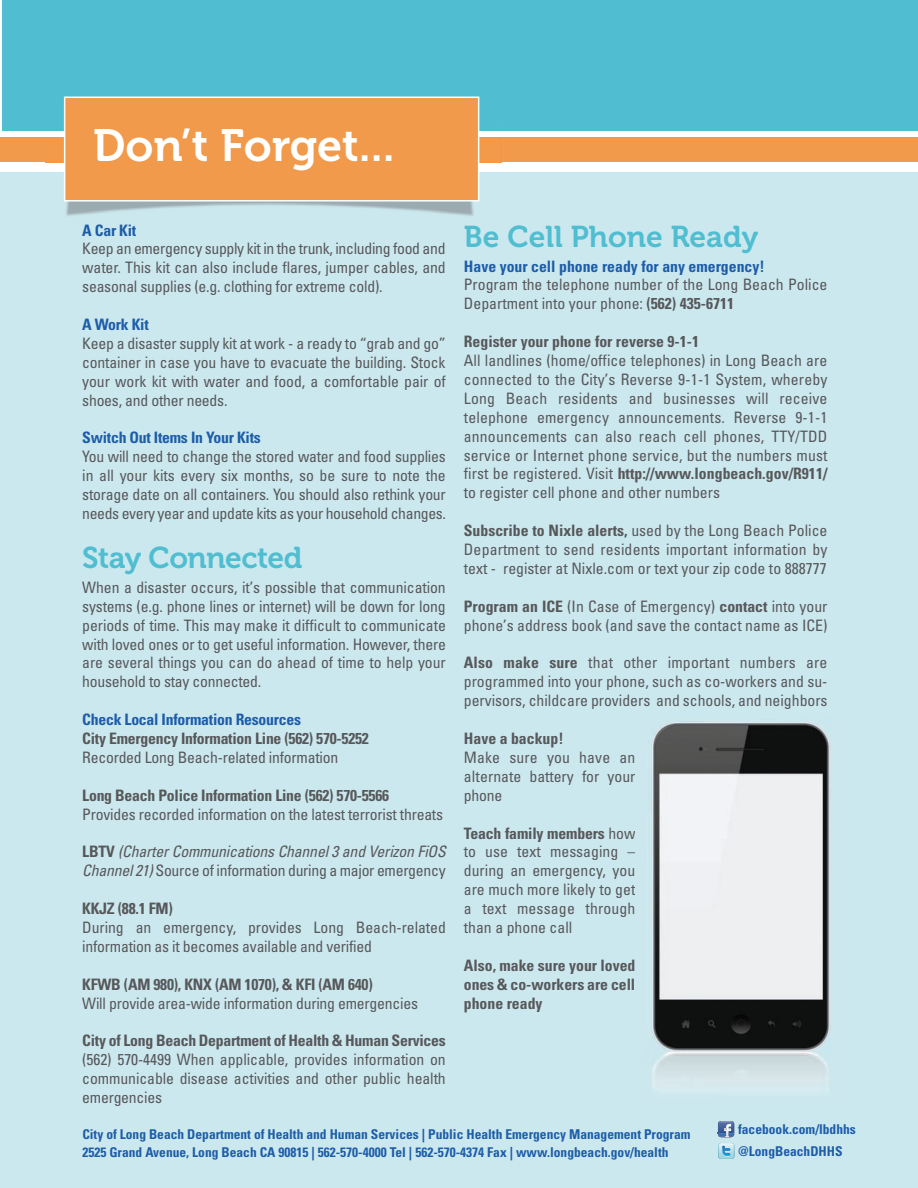
<style>
.page{position:relative;width:918px;height:1188px;background:#fff}
.page>*{position:absolute;margin:0;border:0;box-sizing:border-box;transform-origin:0 0}
.t1{font:45px "Museo 700";color:#fff}
.t2{font:30px "Museo 700";letter-spacing:-.005em;color:#50bed0}
.t3{font:condensed 15.75px/18.9px "Univers";letter-spacing:-.005em;color:#57585a;text-align:justify}
.t4{font:700 condensed 15.75px/18.9px "Univers";letter-spacing:-.015em;color:#57585a;text-align:justify}
.t5{font:700 condensed 15.75px "Univers";letter-spacing:-.015em;color:#1d5da8}
.t6{font:italic condensed 15.75px/18.9px "Univers";letter-spacing:-.01em;color:#57585a}
.t7{font:700 condensed 13.5px/18px "Univers";color:#1d5da8}
.s1{font-weight:700;font-style:normal}
.s2{font-style:normal}
.s3{font-weight:700}
</style>
<div class="page">
<div style="left:0;top:173px;width:918px;height:1015px;background:#cce8ef"></div>
<div style="left:2px;top:0;width:916px;height:130px;background:#50bed0"></div>
<div style="left:0;top:138px;width:918px;height:24px;background:#f19a4b"></div>
<img style="left:651px;top:721px;width:180px;height:369px">
<img style="left:46px;top:122px;width:455px;height:94px">
<div style="left:65px;top:98px;width:413px;height:102px;background:#f19a4b"></div>
<div style="left:64px;top:97px;width:415px;height:105px;border:2px solid #fff"></div>
<svg style="left:718px;top:1121px;width:17px;height:38px"></svg>
<h1 class="t1" style="left:93px;top:129px;width:303px">Don’t Forget...</h1>
<p class="t5" style="left:82px;top:224px;width:56px">A Car Kit</p>
<p class="t3" style="left:82px;top:241px;width:365px">Keep an emergency supply kit in the trunk, including food and water. This kit can also include flares, jumper cables, and seasonal supplies (e.g. clothing for extreme cold).</p>
<p class="t5" style="left:82px;top:319px;width:68px">A Work Kit</p>
<p class="t3" style="left:82px;top:335px;width:365px">Keep a disaster supply kit at work - a ready to “grab and go” container in case you have to evacuate the building. Stock your work kit with water and food, a comfortable pair of shoes, and other needs.</p>
<p class="t5" style="left:82px;top:432px;width:180px">Switch Out Items In Your Kits</p>
<p class="t3" style="left:82px;top:449px;width:365px">You will need to change the stored water and food supplies in all your kits every six months, so be sure to note the storage date on all containers. You should also rethink your needs every year and update kits as your household changes.</p>
<h2 class="t2" style="left:82px;top:547px;width:222px">Stay Connected</h2>
<p class="t3" style="left:82px;top:579px;width:365px">When a disaster occurs, it’s possible that communication systems (e.g. phone lines or internet) will be down for long periods of time. This may make it difficult to communicate with loved ones or to get useful information. However, there are several things you can do ahead of time to help your household to stay connected.</p>
<p class="t5" style="left:82px;top:714px;width:220px">Check Local Information Resources</p>
<p class="t4" style="left:82px;top:730px;width:288px">City Emergency Information Line (562) 570-5252</p>
<p class="t3" style="left:82px;top:749px;width:257px">Recorded Long Beach-related information</p>
<p class="t4" style="left:82px;top:787px;width:308px">Long Beach Police Information Line (562) 570-5566</p>
<p class="t3" style="left:82px;top:806px;width:362px">Provides recorded information on the latest terrorist threats</p>
<p class="t6" style="left:82px;top:844px;width:365px"><span class="s1">LBTV</span> (Charter Communications Channel 3 and Verizon FiOS<br>Channel 21) <span class="s2">Source of information during a major emergency</span></p>
<p class="t4" style="left:82px;top:900px;width:92px">KKJZ (88.1 FM)</p>
<p class="t3" style="left:82px;top:919px;width:365px">During an emergency, provides Long Beach-related information as it becomes available and verified</p>
<p class="t4" style="left:82px;top:976px;width:292px">KFWB (AM 980), KNX (AM 1070), &amp; KFI (AM 640)</p>
<p class="t3" style="left:82px;top:995px;width:337px">Will provide area-wide information during emergencies</p>
<p class="t4" style="left:82px;top:1033px;width:365px">City of Long Beach Department of Health &amp; Human Services</p>
<p class="t3" style="left:82px;top:1052px;width:365px">(562) 570-4499 When applicable, provides information on communicable disease activities and other public health emergencies</p>
<h2 class="t2" style="left:464px;top:225px;width:296px">Be Cell Phone Ready</h2>
<p class="t5" style="left:464px;top:260px;width:302px">Have your cell phone ready for any emergency!</p>
<p class="t3" style="left:464px;top:277px;width:365px">Program the telephone number of the Long Beach Police<br>Department into your phone: <span class="s3">(562) 435-6711</span></p>
<p class="t4" style="left:464px;top:333px;width:237px">Register your phone for reverse 9-1-1</p>
<p class="t3" style="left:464px;top:352px;width:365px">All landlines (home/office telephones) in Long Beach are connected to the City’s Reverse 9-1-1 System, whereby Long Beach residents and businesses will receive telephone emergency announcements. Reverse 9-1-1 announcements can also reach cell phones, TTY/TDD service or Internet phone service, but the numbers must first be registered. Visit <span class="s3">http://www.longbeach.gov/R911/ </span>to register cell phone and other numbers</p>
<p class="t3" style="left:464px;top:522px;width:365px"><span class="s3">Subscribe to Nixle alerts,</span> used by the Long Beach Police Department to send residents important information by text - register at Nixle.com or text your zip code to 888777</p>
<p class="t3" style="left:464px;top:598px;width:365px"><span class="s3">Program an ICE</span> (In Case of Emergency) <span class="s3">contact</span> into your phone’s address book (and save the contact name as ICE)</p>
<p class="t3" style="left:464px;top:655px;width:365px"><span class="s3">Also make sure</span> that other important numbers are programmed into your phone, such as co-workers and su&shy;pervisors, childcare providers and schools, and neighbors</p>
<p class="t4" style="left:464px;top:730px;width:101px">Have a backup!</p>
<p class="t3" style="left:464px;top:749px;width:173px">Make sure you have an alternate battery for your phone</p>
<p class="t3" style="left:464px;top:825px;width:173px"><span class="s3">Teach family members</span> how to use text messaging – during an emergency, you are much more likely to get a text message through than a phone call</p>
<p class="t4" style="left:464px;top:957px;width:173px">Also, make sure your loved ones &amp; co-workers are cell phone ready</p>
<p class="t7" style="left:82px;top:1126px;width:610px">City of Long Beach Department of Health and Human Services | Public Health Emergency Management Program<br>2525 Grand Avenue, Long Beach CA 90815 | 562-570-4000 Tel | 562-570-4374 Fax | www.longbeach.gov/health</p>
<p class="t7" style="left:738px;top:1119px;width:119px;line-height:21.9px">facebook.com/lbdhhs @LongBeachDHHS</p>
</div>
